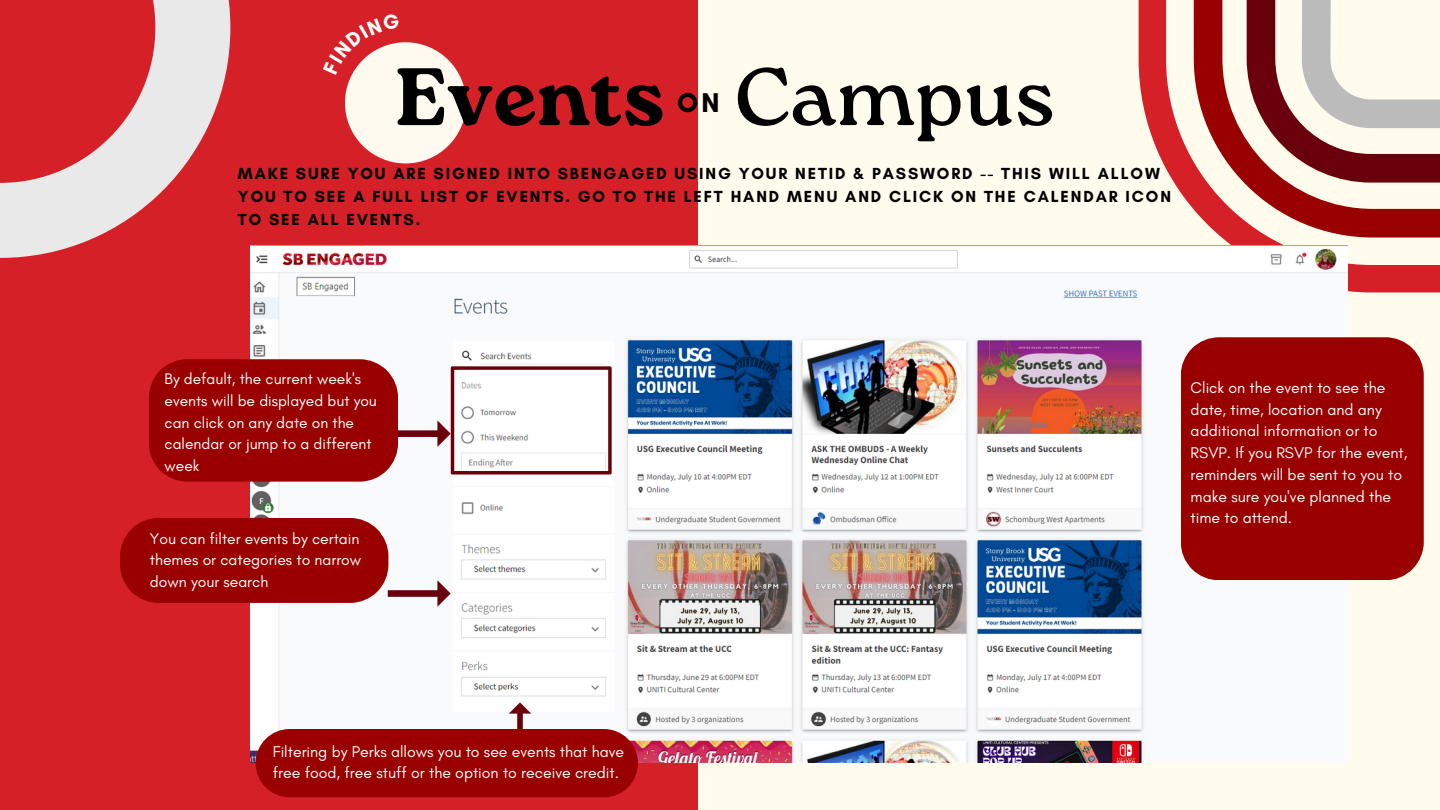
<style>
.page{position:relative;width:1440px;height:810px;background:#fffbed}
.page>*{position:absolute;margin:0;border:0;box-sizing:border-box;transform-origin:0 0}
.t1{font:81.2px "Roca One Bl";color:#000}
.t2{font:81.2px "Roca One";color:#000}
.t3{font:700 27.6px "Glacial Indifference";color:#000}
.t4{font:700 16.3px/22.6px "Glacial Indifference";letter-spacing:.115em;color:#000}
.t5{font:15.9px/21.7px "Glacial Indifference";color:#fff}
.t6{font:15.7px/21.8px "Glacial Indifference";color:#fff;text-align:justify}
.t7{font:15.6px/21.8px "Glacial Indifference";color:#fff}
</style>
<div class="page">
<div style="left:0;top:0;width:698px;height:810px;background:#d52027"></div>
<div style="left:345px;top:42px;width:121px;height:121px;background:#fffaf0;border-radius:50%"></div>
<svg style="left:0;top:0;width:230px;height:258px"></svg>
<svg style="left:1139px;top:0;width:301px;height:292px"></svg>
<img style="left:250px;top:246px;width:1097px;height:517px">
<div style="left:1181px;top:337px;width:243px;height:243px;background:#900"></div>
<svg style="left:509px;top:702px;width:22px;height:27px"></svg>
<svg style="left:149px;top:359px;width:463px;height:123px;background:#c26e6e"></svg>
<svg style="left:120px;top:518px;width:331px;height:89px;background:#ae3637"></svg>
<div style="left:256px;top:729px;width:382px;height:68px;background:#900;border-radius:34px"></div>
<svg style="left:352px;top:42px;width:48px;height:33px"></svg>
<p class="t2" style="left:735px;top:50px;width:322px">Campus</p>
<p class="t4" style="left:238px;top:162px;width:935px">MAKE SURE YOU ARE SIGNED INTO SBENGAGED USING YOUR NETID &amp; PASSWORD -- THIS WILL ALLOW<br>YOU TO SEE A FULL LIST OF EVENTS. GO TO THE LEFT HAND MENU AND CLICK ON THE CALENDAR ICON<br>TO SEE ALL EVENTS.</p>
<p class="t1" style="left:396px;top:50px;width:271px">Events</p>
<p class="t3" style="left:677px;top:86px;width:44px">ON</p>
<p class="t7" style="left:165px;top:368px;width:214px">By default, the current week's events will be displayed but you can click on any date on the calendar or jump to a different week</p>
<p class="t6" style="left:150px;top:527px;width:213px">You can filter events by certain themes or categories to narrow down your search</p>
<p class="t5" style="left:1191px;top:377px;width:218px">Click on the event to see the date, time, location and any additional information or to<br>RSVP. If you RSVP for the event, reminders will be sent to you to make sure you've planned the time to attend.</p>
<p class="t5" style="left:273px;top:740px;width:353px">Filtering by Perks allows you to see events that have free food, free stuff or the option to receive credit.</p>
</div>
